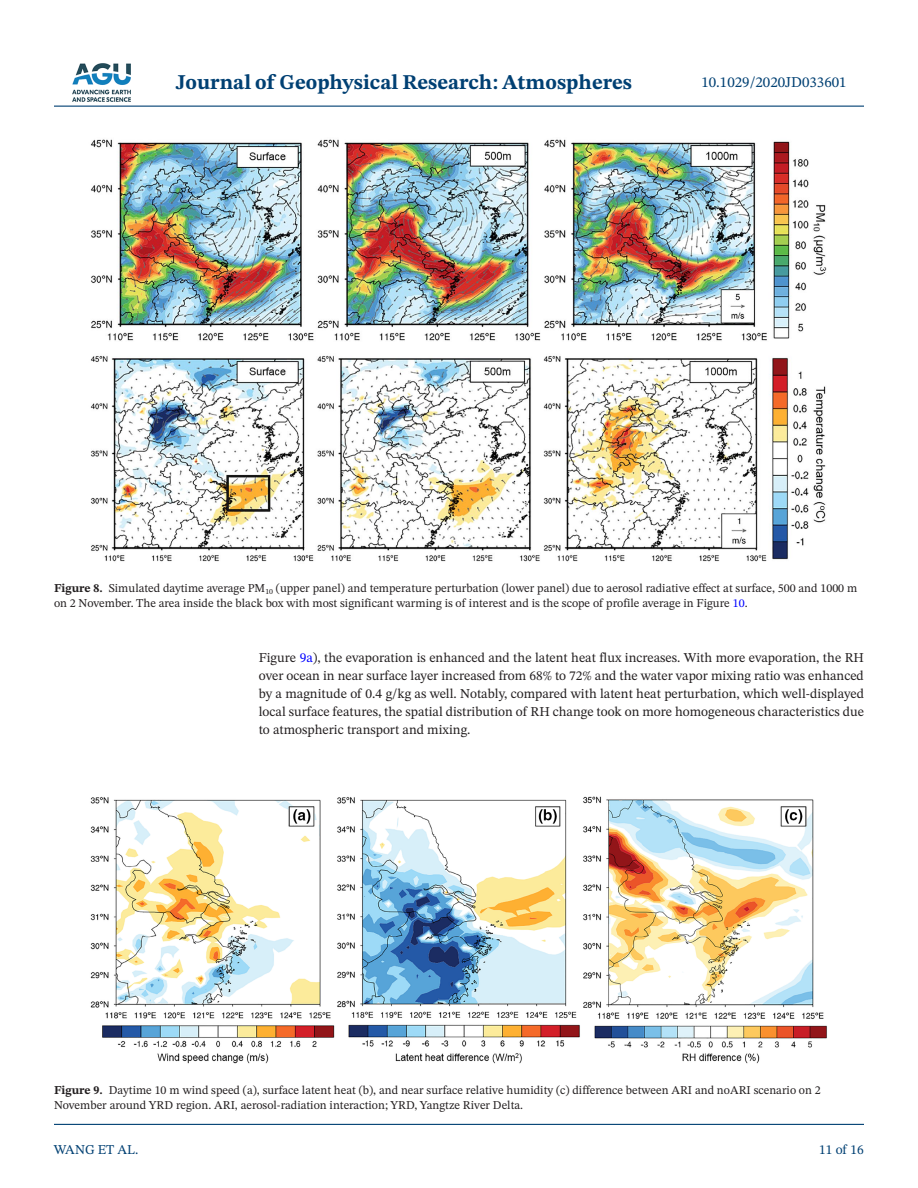
<style>
.page{position:relative;width:918px;height:1188px;background:#fff}
.page>*{position:absolute;margin:0;border:0;box-sizing:border-box;transform-origin:0 0}
.t1{font:700 21px "STIX Two Text";color:#004073}
.t2{font:15px "STIX Two Text";color:#004073}
.t3{font:13.5px/18px "STIX Two Text";color:#231f20;text-align:justify}
.t4{font:13.5px "STIX Two Text";color:#004073}
.t5{font:12px/15px "STIX Two Text";color:#231f20}
.s1{font-weight:700}
.s2{color:#00f}
</style>
<div class="page">
<hr style="left:54px;top:106px;width:810px;height:1px;background:#004073">
<hr style="left:54px;top:1124px;width:810px;height:1px;background:#004073">
<img style="left:72px;top:63px;width:59px;height:39px">
<img style="left:90px;top:139px;width:737px;height:423px">
<img style="left:90px;top:796px;width:737px;height:268px">
<h1 class="t1" style="left:176px;top:67px;width:458px">Journal of Geophysical Research: Atmospheres</h1>
<p class="t2" style="left:701px;top:72px;width:147px">10.1029/2020JD033601</p>
<p class="t5" style="left:54px;top:581px;width:805px"><span class="s1">Figure 8.</span> Simulated daytime average PM<sub>10</sub> (upper panel) and temperature perturbation (lower panel) due to aerosol radiative effect at surface, 500 and 1000 m on 2 November. The area inside the black box with most significant warming is of interest and is the scope of profile average in Figure <span class="s2">10</span>.</p>
<p class="t3" style="left:259px;top:649px;width:607px">Figure <span class="s2">9a</span>), the evaporation is enhanced and the latent heat flux increases. With more evaporation, the RH over ocean in near surface layer increased from 68% to 72% and the water vapor mixing ratio was enhanced by a magnitude of 0.4 g/kg as well. Notably, compared with latent heat perturbation, which well-displayed local surface features, the spatial distribution of RH change took on more homogeneous characteristics due to atmospheric transport and mixing.</p>
<p class="t5" style="left:54px;top:1083px;width:768px"><span class="s1">Figure 9.</span> Daytime 10 m wind speed (a), surface latent heat (b), and near surface relative humidity (c) difference between ARI and noARI scenario on 2<br>November around YRD region. ARI, aerosol-radiation interaction; YRD, Yangtze River Delta.</p>
<p class="t4" style="left:54px;top:1140px;width:86px">WANG ET AL.</p>
<p class="t4" style="left:819px;top:1140px;width:46px">11 of 16</p>
</div>
